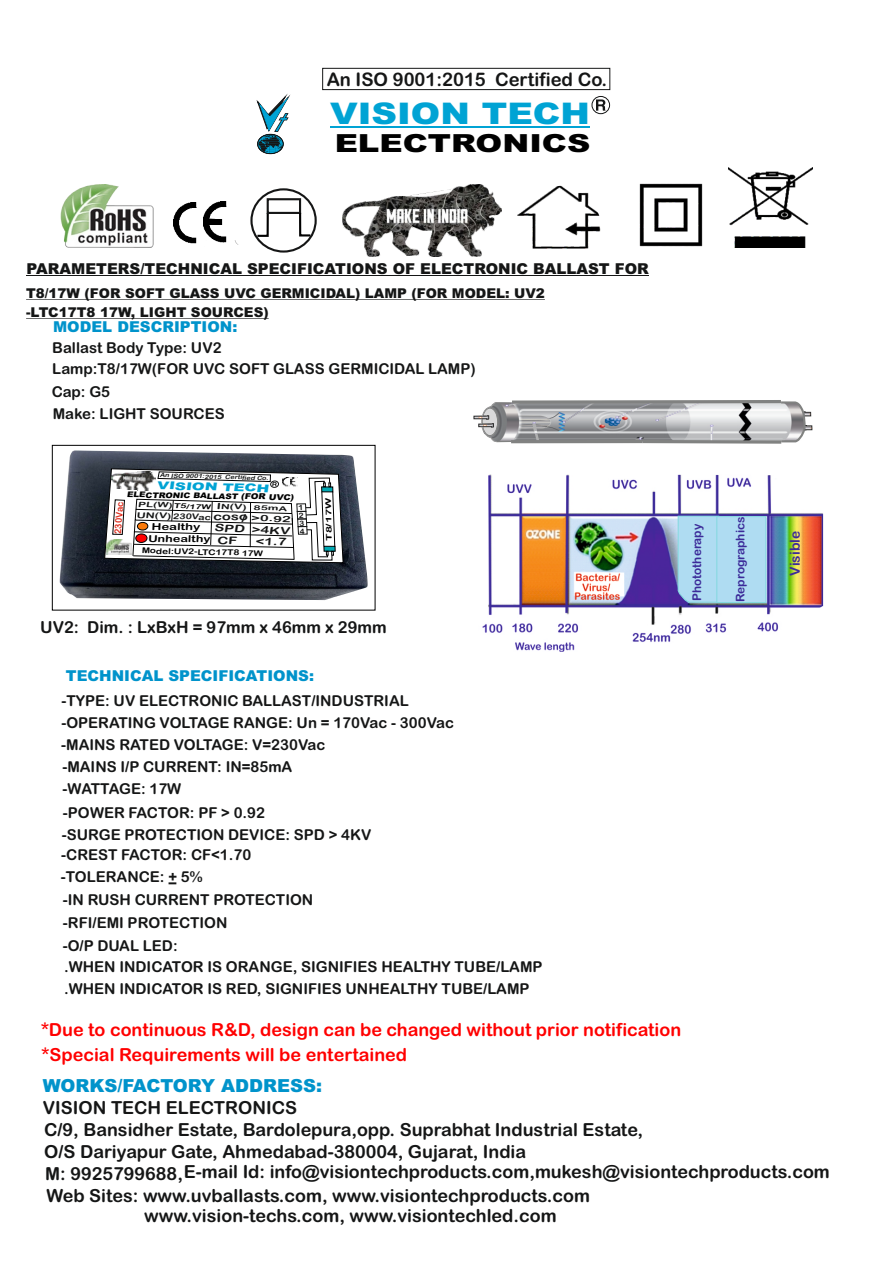
<style>
.page{position:relative;width:893px;height:1263px;background:#fff}
.page>*{position:absolute;margin:0;border:0;box-sizing:border-box;transform-origin:0 0}
.t1{font:900 29.85px "Arial";color:#00a3d4;scale:1.19 1}
.t2{font:900 24.9px "Arial";color:#000;scale:1.29 1}
.t3{font:21.75px "Arial";color:#151616;scale:1.32 1}
.t4{font:18.75px "Arial Rounded MT Bold";color:#151616}
.t5{font:18px/21.6px "Arial Rounded MT Bold";color:#151616}
.t6{font:18px/24.8px "Arial Rounded MT Bold";color:#f00}
.t7{font:900 18px "Arial";color:#0093cb}
.t8{font:16.5px "Arial Rounded MT Bold";color:#151616}
.t9{font:15px/21.9px "Arial Rounded MT Bold";color:#151616}
.t10{font:900 15px "Arial";color:#151616}
.t11{font:900 15px "Arial";color:#0093cb}
.t12{font:13.8px "Arial Rounded MT Bold";color:#3c2b99}
.t13{font:900 13.5px/19px "Arial";color:#151616}
.t14{font:12.15px "Arial Rounded MT Bold";color:#3c2b99}
.t15{font:11.85px "Arial Rounded MT Bold";letter-spacing:-.005em;color:#3c2b99}
.t16{font:900 10.65px "Arial";color:#00a3d4;scale:1.43 1}
.t17{font:10.5px "Arial Rounded MT Bold";color:#151616;scale:1.41 1}
.t18{font:10.05px "Arial Rounded MT Bold";color:#151616;scale:1.47 1}
.t19{font:9.6px "Arial Rounded MT Bold";color:#000;scale:1.32 1}
.t20{font:9.6px "Arial Rounded MT Bold";color:#000;scale:1.37 1}
.t21{font:9.45px "Arial Rounded MT Bold";color:#dd2b1c;scale:.93 1}
.t22{font:7.95px "Arial Rounded MT Bold";color:#151616;scale:1.32 1}
.t23{font:7.95px "Arial Rounded MT Bold";color:#000;scale:1.24 1}
.t24{font:italic 900 7.8px "Arial";color:#000;scale:1.13 1}
.t25{font:7.65px "Arial Rounded MT Bold";color:#000;scale:1.52 1}
.t26{font:7.5px/7.8px "Arial Rounded MT Bold";color:#151616;scale:1.12 1}
.t27{font:6.75px "Arial Rounded MT Bold";color:#000;scale:1.52 1}
.t28{font:6.75px "Arial Rounded MT Bold";color:#151616;scale:1.79 1}
.t29{font:italic 6px "Arial Rounded MT Bold";color:#151616;scale:1.17 1}
.s1{font-size:8.1px}
.s2{font-size:7.35px;color:#151616}
.s3{font-size:8.55px}
.s4{font-size:7.2px}
.s5{font-size:7.65px}
.s6{font-size:10.5px}
.s7{font-size:11.1px}
.s8{font-size:10.35px}
</style>
<div class="page">
<img style="left:60px;top:185px;width:93px;height:62px">
<img style="left:174px;top:202px;width:23px;height:42px">
<img style="left:204px;top:201px;width:22px;height:41px">
<img style="left:517px;top:185px;width:84px;height:64px">
<img style="left:729px;top:168px;width:84px;height:79px">
<img style="left:639px;top:183px;width:64px;height:64px">
<svg style="left:253px;top:211px;width:16px;height:27px"></svg>
<div style="left:250px;top:188px;width:67px;height:65px;border:2px solid #151616;border-radius:50%"></div>
<div style="left:267px;top:198px;width:34px;height:16px;border:2px solid #151616"></div>
<svg style="left:298px;top:211px;width:15px;height:27px"></svg>
<img style="left:342px;top:184px;width:160px;height:73px">
<div style="left:592px;top:96px;width:18px;height:18px;border:1px solid #151616;border-radius:50%"></div>
<svg style="left:596px;top:99px;width:10px;height:12px"></svg>
<hr style="left:330px;top:127px;width:260px;height:1px;background:#00a3d4">
<div style="left:322px;top:68px;width:288px;height:22px;border:1px solid #151616"></div>
<svg style="left:256px;top:93px;width:35px;height:61px"></svg>
<div style="left:52px;top:445px;width:323px;height:165px;border:1px solid #000"></div>
<img style="left:59px;top:450px;width:309px;height:150px">
<hr style="left:27px;top:276px;width:622px;height:1px;background:#151616">
<hr style="left:26px;top:299px;width:519px;height:1px;background:#151616">
<hr style="left:26px;top:318px;width:243px;height:1px;background:#151616">
<img style="left:482px;top:474px;width:341px;height:178px">
<svg style="left:677px;top:515px;width:90px;height:88px;background:#aad8ef"></svg>
<svg style="left:473px;top:400px;width:340px;height:44px;background:#b0b1b3"></svg>
<svg style="left:104px;top:444px;width:240px;height:120px"></svg>
<p class="t4" style="left:327px;top:72px;width:282px">An ISO 9001:2015 Certified Co.</p>
<h1 class="t1" style="left:330px;top:102px;width:220px">VISION TECH</h1>
<h2 class="t2" style="left:335px;top:134px;width:200px">ELECTRONICS</h2>
<p class="t10" style="left:27px;top:263px;width:624px">PARAMETERS/TECHNICAL SPECIFICATIONS OF ELECTRONIC BALLAST FOR</p>
<p class="t13" style="left:26px;top:285px;width:520px">T8/17W (FOR SOFT GLASS UVC GERMICIDAL) LAMP (FOR MODEL: UV2 -LTC17T8 17W, LIGHT SOURCES)</p>
<p class="t9" style="left:52px;top:338px;width:425px;line-height:21.1px">Ballast Body Type: UV2<br>Lamp:T8/17W(FOR UVC SOFT GLASS GERMICIDAL LAMP)</p>
<p class="t9" style="left:52px;top:383px;width:175px;line-height:21.3px">Cap: G5<br>Make: LIGHT SOURCES</p>
<p class="t11" style="left:53px;top:321px;width:186px">MODEL DESCRIPTION:</p>
<p class="t29" style="left:160px;top:472px;width:94px;rotate:2deg">An ISO 9001:2015 Certified Co.</p>
<p class="t16" style="left:157px;top:481px;width:80px;rotate:2deg">VISION TECH</p>
<p class="t24" style="left:127px;top:492px;width:149px;rotate:1deg">ELECTRONIC BALLAST <span class="s1">(FOR UVC)</span></p>
<p class="t27" style="left:138px;top:502px;width:49px;rotate:2deg"><span class="s2">PL(W)</span> T5/17W</p>
<p class="t28" style="left:217px;top:503px;width:41px;rotate:2deg"><span class="s3">I</span><span class="s4">N</span><span class="s5">(V)</span> 85mA</p>
<p class="t22" style="left:137px;top:512px;width:118px;rotate:2deg"><span class="s1">UN(V)</span>230Vac <span class="s6">coso</span><span class="s7">/</span> <span class="s3">&gt;0.92</span></p>
<p class="t20" style="left:152px;top:523px;width:37px">Healthy</p>
<p class="t19" style="left:148px;top:534px;width:49px;rotate:1deg">Unhealthy</p>
<p class="t23" style="left:142px;top:548px;width:99px;rotate:1deg">Model:UV2-LTC17T8 17W</p>
<p class="t21" style="left:114px;top:533px;width:36px;rotate:-86deg">230Vac</p>
<p class="t26" style="left:299px;top:505px;width:7px;rotate:1deg">1<br>2<br>3<br>4</p>
<p class="t18" style="left:214px;top:524px;width:53px;rotate:2deg"><span class="s8">SPD</span> &gt;4KV</p>
<p class="t17" style="left:256px;top:537px;width:23px;rotate:2deg">&lt;1.7</p>
<p class="t25" style="left:326px;top:541px;width:29px;rotate:-91deg">T8/17W</p>
<p class="t8" style="left:40px;top:621px;width:348px">UV2: Dim. : LxBxH = 97mm x 46mm x 29mm</p>
<p class="t14" style="left:692px;top:601px;width:78px;rotate:-90deg">Phototherapy</p>
<p class="t11" style="left:66px;top:670px;width:250px">TECHNICAL SPECIFICATIONS:</p>
<p class="t9" style="left:61px;top:713px;width:394px">-OPERATING VOLTAGE RANGE: Un = 170Vac - 300Vac</p>
<p class="t9" style="left:61px;top:691px;width:349px">-TYPE: UV ELECTRONIC BALLAST/INDUSTRIAL</p>
<p class="t9" style="left:61px;top:735px;width:266px">-MAINS RATED VOLTAGE: V=230Vac -MAINS I/P CURRENT: IN=85mA -WATTAGE: 17W</p>
<p class="t9" style="left:61px;top:825px;width:312px;line-height:20.9px">-SURGE PROTECTION DEVICE: SPD &gt; 4KV -CREST FACTOR: CF&lt;1.70</p>
<p class="t9" style="left:63px;top:890px;width:252px">-IN RUSH CURRENT PROTECTION</p>
<p class="t9" style="left:63px;top:803px;width:204px">-POWER FACTOR: PF &gt; 0.92</p>
<p class="t9" style="left:61px;top:867px;width:143px">-TOLERANCE: + 5%</p>
<p class="t9" style="left:63px;top:913px;width:166px">-RFI/EMI PROTECTION</p>
<h3 class="t3" style="left:168px;top:873px;width:9px">-</h3>
<p class="t9" style="left:63px;top:937px;width:481px;line-height:21.5px">-O/P DUAL LED:<br>.WHEN INDICATOR IS ORANGE, SIGNIFIES HEALTHY TUBE/LAMP .WHEN INDICATOR IS RED, SIGNIFIES UNHEALTHY TUBE/LAMP</p>
<p class="t6" style="left:41px;top:1019px;width:642px">*Due to continuous R&amp;D, design can be changed without prior notification *Special Requirements will be entertained</p>
<p class="t15" style="left:736px;top:602px;width:87px;rotate:-90deg">Reprographics</p>
<p class="t12" style="left:790px;top:575px;width:46px;rotate:-90deg">Visible</p>
<p class="t7" style="left:43px;top:1079px;width:281px">WORKS/FACTORY ADDRESS:</p>
<p class="t5" style="left:43px;top:1098px;width:788px">VISION TECH ELECTRONICS<br>C/9, Bansidher Estate, Bardolepura,opp. Suprabhat Industrial Estate,<br>O/S Dariyapur Gate, Ahmedabad-380004, Gujarat, India<br>M: 9925799688,E-mail Id: info@visiontechproducts.com,mukesh@visiontechproducts.com</p>
<p class="t5" style="left:144px;top:1187px;width:447px;line-height:19.8px;text-indent:-98px">Web Sites: www.uvballasts.com, www.visiontechproducts.com www.vision-techs.com, www.visiontechled.com</p>
</div>
